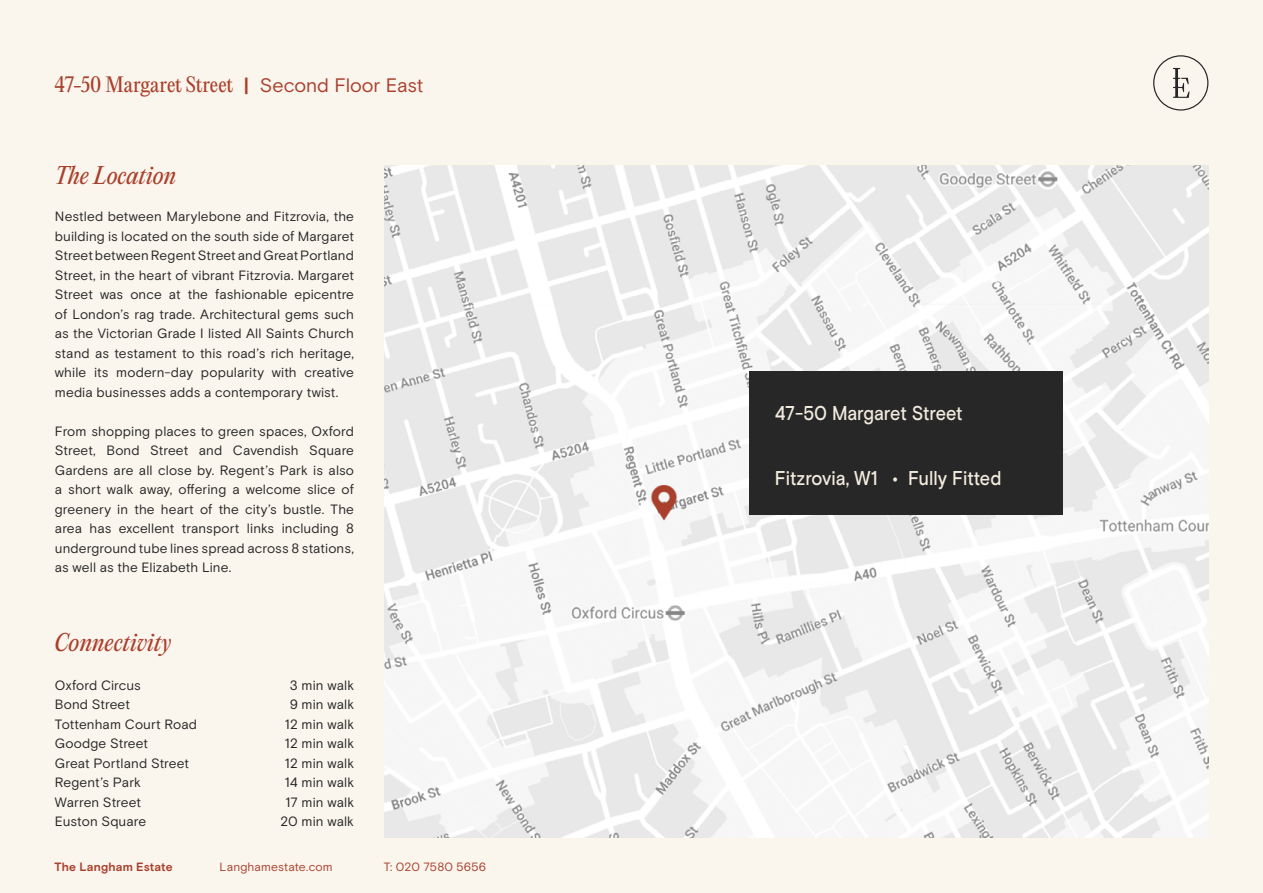
<style>
.page{position:relative;width:1263px;height:893px;background:#faf5ed}
.page>*{position:absolute;margin:0;border:0;box-sizing:border-box;transform-origin:0 0}
.Body_L{font:italic 22.5px "PP Editorial New";color:#a9402c}
.t1{font:500 19.95px "Basis Grotesque Pro";color:#f3ebdf;scale:.9 1}
.t2{font:19.5px "PP Editorial New";letter-spacing:-.01em;color:#a9402c}
.PG_Title{font:13.5px/19.5px "Basis Grotesque Pro";letter-spacing:.005em;color:#262726;text-align:justify}
.Body_L-2{font:13.5px "Basis Grotesque Pro";letter-spacing:.005em;color:#262726}
.t3{font:12px "Basis Grotesque Pro";letter-spacing:.01em;color:#a9402c}
.t4{font:700 12px "Basis Grotesque Pro";letter-spacing:.015em;color:#a9402c}
.s1{font-family:"Basis Grotesque Pro";font-weight:700}
.s2{font-family:"Basis Grotesque Pro"}
</style>
<div class="page">
<img style="left:384px;top:166px;width:824px;height:672px">
<div style="left:749px;top:371px;width:314px;height:144px;background:#262726"></div>
<img style="left:641px;top:479px;width:46px;height:47px">
<svg style="left:1153px;top:55px;width:55px;height:56px"></svg>
<h3 class="t2" style="left:55px;top:71px;width:370px">47-50 Margaret Street <span class="s1">|</span> <span class="s2">Second Floor East</span></h3>
<p class="Body_L" style="left:55px;top:160px;width:123px">The Location</p>
<p class="PG_Title" style="left:55px;top:207px;width:301px">Nestled between Marylebone and Fitzrovia, the building is located on the south side of Margaret Street between Regent Street and Great Portland Street, in the heart of vibrant Fitzrovia. Margaret Street was once at the fashionable epicentre of London’s rag trade. Architectural gems such as the Victorian Grade I listed All Saints Church stand as testament to this road’s rich heritage, while its modern-day popularity with creative media businesses adds a contemporary twist.</p>
<p class="PG_Title" style="left:55px;top:422px;width:301px">From shopping places to green spaces, Oxford Street, Bond Street and Cavendish Square Gardens are all close by. Regent’s Park is also a short walk away, offering a welcome slice of greenery in the heart of the city’s bustle. The area has excellent transport links including 8 underground tube lines spread across 8 stations, as well as the Elizabeth Line.</p>
<p class="Body_L" style="left:55px;top:627px;width:118px">Connectivity</p>
<p class="Body_L-2" style="left:55px;top:677px;width:87px">Oxford Circus</p>
<p class="Body_L-2" style="left:290px;top:677px;width:66px">3 min walk</p>
<p class="Body_L-2" style="left:55px;top:696px;width:77px">Bond Street</p>
<p class="Body_L-2" style="left:290px;top:696px;width:66px">9 min walk</p>
<p class="Body_L-2" style="left:55px;top:716px;width:144px">Tottenham Court Road</p>
<p class="Body_L-2" style="left:285px;top:716px;width:71px">12 min walk</p>
<p class="Body_L-2" style="left:55px;top:735px;width:95px">Goodge Street</p>
<p class="Body_L-2" style="left:285px;top:735px;width:71px">12 min walk</p>
<p class="Body_L-2" style="left:55px;top:755px;width:136px">Great Portland Street</p>
<p class="Body_L-2" style="left:285px;top:755px;width:71px">12 min walk</p>
<p class="Body_L-2" style="left:55px;top:774px;width:88px">Regent’s Park</p>
<p class="Body_L-2" style="left:285px;top:774px;width:71px">14 min walk</p>
<p class="Body_L-2" style="left:55px;top:794px;width:88px">Warren Street</p>
<p class="Body_L-2" style="left:286px;top:794px;width:70px">17 min walk</p>
<p class="Body_L-2" style="left:55px;top:813px;width:93px">Euston Square</p>
<p class="Body_L-2" style="left:280px;top:813px;width:75px">20 min walk</p>
<p class="t4" style="left:55px;top:860px;width:120px">The Langham Estate</p>
<p class="t3" style="left:220px;top:860px;width:115px">Langhamestate.com</p>
<p class="t3" style="left:384px;top:860px;width:104px">T: 020 7580 5656</p>
<p class="t1" style="left:775px;top:401px;width:210px">47-50 Margaret Street</p>
<p class="t1" style="left:775px;top:466px;width:253px">Fitzrovia, W1 • Fully Fitted</p>
</div>
